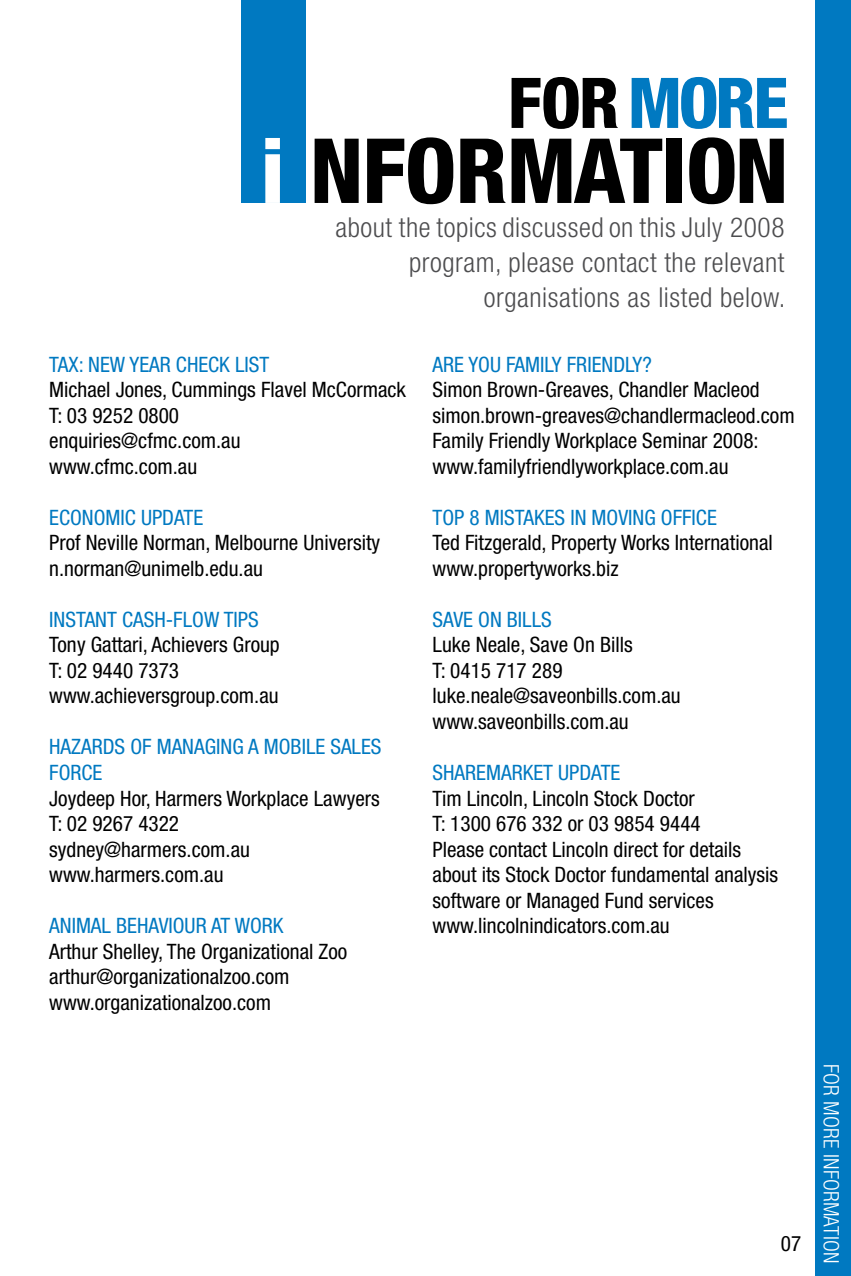
<style>
.page{position:relative;width:851px;height:1276px;background:#fff}
.page>*{position:absolute;margin:0;border:0;box-sizing:border-box;transform-origin:0 0}
.t1{font:800 condensed 90px "Helvetica Neue";letter-spacing:-.01em;color:#000}
.t2{font:800 condensed 70px "Helvetica Neue";letter-spacing:-.03em;color:#0079c1}
.t3{font:300 condensed 27.5px/35px "Helvetica Neue";letter-spacing:.02em;color:#4d4d4f;text-align:right}
.t4{font:condensed 21.25px/25.5px "Helvetica Neue";color:#000}
.t5{font:condensed 21.25px/25.5px "Helvetica Neue";color:#0079c1}
.t6{font:300 condensed 21.25px "Helvetica Neue";letter-spacing:.01em;color:#fff}
.s1{color:#000}
.s2{color:#fff}
</style>
<div class="page">
<div style="left:815px;top:0;width:35px;height:1276px;background:#0079c1"></div>
<div style="left:241px;top:0;width:64px;height:203px;background:#0079c1"></div>
<h2 class="t2" style="left:508px;top:60px;width:282px"><span class="s1">FOR</span>MORE</h2>
<h1 class="t1" style="left:261px;top:115px;width:529px"><span class="s2">i</span> NFORMATION</h1>
<p class="t3" style="left:335px;top:210px;width:451px">about the topics discussed on this July 2008 program, please contact the relevant organisations as listed below.</p>
<p class="t5" style="left:49px;top:351px;width:221px">TAX: NEW YEAR CHECK LIST</p>
<p class="t4" style="left:49px;top:377px;width:358px">Michael Jones, Cummings Flavel McCormack<br>T: 03 9252 0800<br>enquiries@cfmc.com.au<br>www.cfmc.com.au</p>
<p class="t5" style="left:49px;top:504px;width:155px">ECONOMIC UPDATE</p>
<p class="t4" style="left:49px;top:530px;width:332px">Prof Neville Norman, Melbourne University n.norman@unimelb.edu.au</p>
<p class="t5" style="left:49px;top:606px;width:211px">INSTANT CASH-FLOW TIPS</p>
<p class="t4" style="left:49px;top:632px;width:232px">Tony Gattari, Achievers Group<br>T: 02 9440 7373 www.achieversgroup.com.au</p>
<p class="t5" style="left:49px;top:734px;width:334px">HAZARDS OF MANAGING A MOBILE SALES<br>FORCE</p>
<p class="t4" style="left:49px;top:785px;width:332px">Joydeep Hor, Harmers Workplace Lawyers<br>T: 02 9267 4322 sydney@harmers.com.au www.harmers.com.au</p>
<p class="t5" style="left:49px;top:912px;width:236px">ANIMAL BEHAVIOUR AT WORK</p>
<p class="t4" style="left:49px;top:938px;width:299px">Arthur Shelley, The Organizational Zoo arthur@organizationalzoo.com www.organizationalzoo.com</p>
<p class="t5" style="left:432px;top:351px;width:221px">ARE YOU FAMILY FRIENDLY?</p>
<p class="t4" style="left:432px;top:377px;width:363px">Simon Brown-Greaves, Chandler Macleod simon.brown-greaves@chandlermacleod.com Family Friendly Workplace Seminar 2008: www.familyfriendlyworkplace.com.au</p>
<p class="t5" style="left:432px;top:504px;width:286px">TOP 8 MISTAKES IN MOVING OFFICE</p>
<p class="t4" style="left:432px;top:530px;width:341px">Ted Fitzgerald, Property Works International www.propertyworks.biz</p>
<p class="t5" style="left:432px;top:606px;width:121px">SAVE ON BILLS</p>
<p class="t4" style="left:432px;top:632px;width:250px">Luke Neale, Save On Bills<br>T: 0415 717 289 luke.neale@saveonbills.com.au www.saveonbills.com.au</p>
<p class="t5" style="left:432px;top:759px;width:189px">SHAREMARKET UPDATE</p>
<p class="t4" style="left:432px;top:785px;width:347px">Tim Lincoln, Lincoln Stock Doctor<br>T: 1300 676 332 or 03 9854 9444<br>Please contact Lincoln direct for details about its Stock Doctor fundamental analysis software or Managed Fund services www.lincolnindicators.com.au</p>
<p class="t4" style="left:780px;top:1230px;width:22px">07</p>
<p class="t6" style="left:843px;top:1063px;width:201px;rotate:90deg">FOR MORE INFORMATION</p>
</div>
